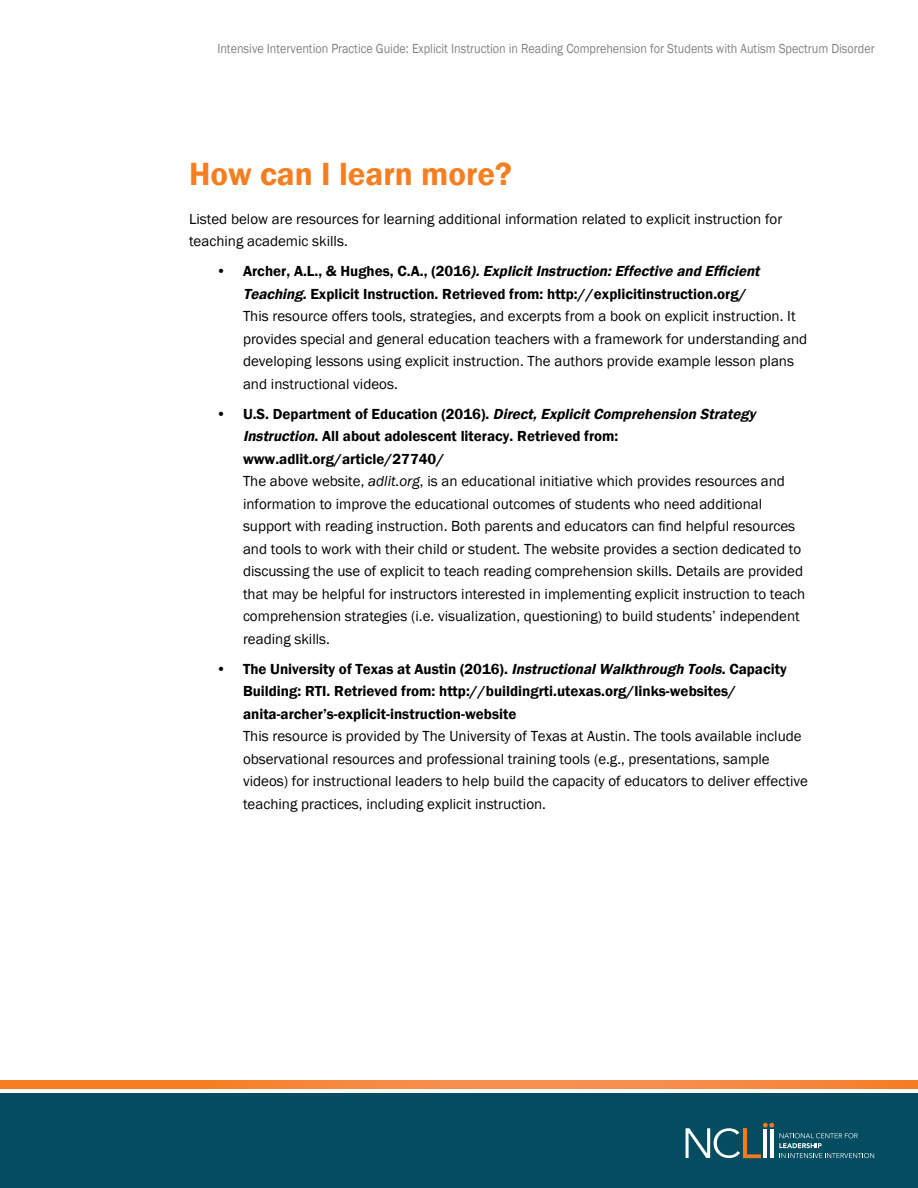
<style>
.page{position:relative;width:918px;height:1188px;background:#fff}
.page>*{position:absolute;margin:0;border:0;box-sizing:border-box;transform-origin:0 0}
.t1{font:600 33px "Franklin Gothic";color:#f57e21}
.Copy{font:15px/22.5px "Franklin Gothic";color:#000}
.t2{font:600 15px/22.5px "Franklin Gothic";color:#000}
.t3{font:13.5px "Franklin Gothic";color:#808285;scale:.9 1}
.s1{font-weight:600}
.s2{font-weight:600;font-style:italic}
.s3{font-style:italic}
.s4{font-weight:400}
.s5{font-weight:400;font-style:italic}
</style>
<div class="page">
<div style="left:0;top:1094px;width:918px;height:94px;background:#044d61"></div>
<svg style="left:0;top:1080px;width:918px;height:8px"></svg>
<svg style="left:686px;top:1123px;width:188px;height:35px"></svg>
<p class="t3" style="left:217px;top:40px;width:732px">Intensive Intervention Practice Guide: Explicit Instruction in Reading Comprehension for Students with Autism Spectrum Disorder</p>
<h1 class="t1" style="left:189px;top:154px;width:324px">How can I learn more?</h1>
<p class="Copy" style="left:189px;top:208px;width:595px">Listed below are resources for learning additional information related to explicit instruction for teaching academic skills.</p>
<p class="Copy" style="left:243px;top:260px;width:566px;text-indent:-27px"><span class="s1">• A r c h e r , A . L . , &amp; H u g h e s , C . A . , ( 2 0 1 6</span> <span class="s2">).ExplicitInstruction:Effective and Efficient Teaching</span><span class="s1">. Explicit Instruction. Retrieved from: http://explicitinstruction.org/<br></span>This resource offers tools, strategies, and excerpts from a book on explicit instruction. It provides special and general education teachers with a framework for understanding and developing lessons using explicit instruction. The authors provide example lesson plans and instructional videos.</p>
<p class="t2" style="left:243px;top:403px;width:544px;text-indent:-27px">• U . S . D e p a r t m e n t o f E d u c a t i o n ( 2 0 1 6 ) . <span class="s3">Direct,ExplicitComprehension Strategy Instruction</span>. All about adolescent literacy. Retrieved from: www.adlit.org/article/27740/<br><span class="s4">The above website,</span> <span class="s5">adlit.org</span><span class="s4">, is an educational initiative which provides resources and</span></p>
<p class="Copy" style="left:243px;top:493px;width:564px">information to improve the educational outcomes of students who need additional support with reading instruction. Both parents and educators can find helpful resources and tools to work with their child or student. The website provides a section dedicated to discussing the use of explicit to teach reading comprehension skills. Details are provided that may be helpful for instructors interested in implementing explicit instruction to teach comprehension strategies (i.e. visualization, questioning) to build students’ independent reading skills.</p>
<p class="Copy" style="left:243px;top:658px;width:567px;text-indent:-27px"><span class="s1">• The University of Texas at Austin (2016).</span> <span class="s2">InstructionalWalkthrough Tools</span><span class="s1">. Capacity Building: RTI. Retrieved from: http://buildingrti.utexas.org/links-websites/ anita-archer’s-explicit-instruction-website<br></span>This resource is provided by The University of Texas at Austin. The tools available include observational resources and professional training tools (e.g., presentations, sample videos) for instructional leaders to help build the capacity of educators to deliver effective teaching practices, including explicit instruction.</p>
</div>
